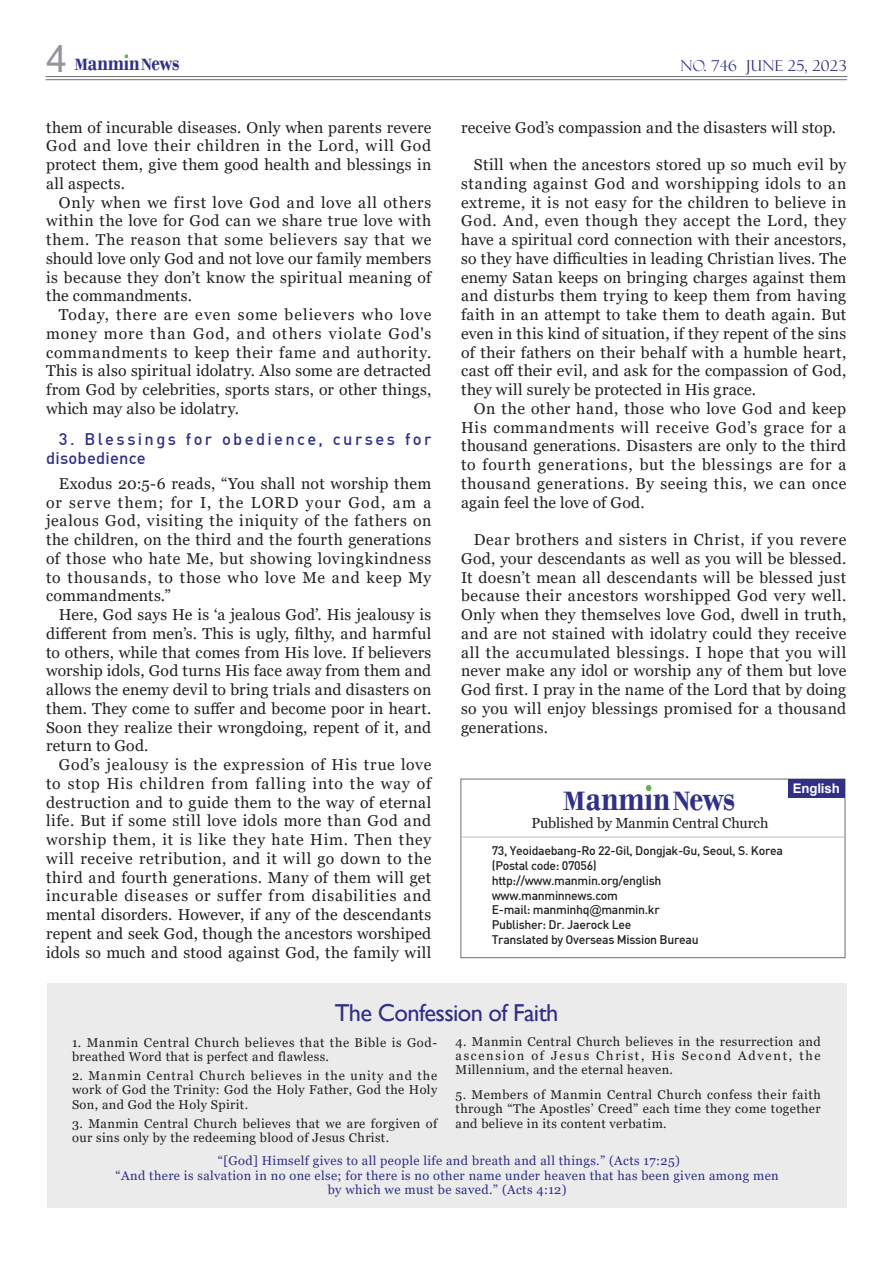
<style>
.page{position:relative;width:893px;height:1263px;background:#fff}
.page>*{position:absolute;margin:0;border:0;box-sizing:border-box;transform-origin:0 0}
.t1{font:700 38.7px "Bodoni";color:#303087;scale:.82 1}
.t2{font:700 27.9px "Bodoni";color:#303087}
.t3{font:24.45px "Gill Sans";letter-spacing:-.025em;color:#303087}
.t4{font:700 23.7px "Bodoni";color:#303087;scale:.82 1}
.t5{font:700 17.1px "Bodoni";color:#303087}
.t6{font:16.5px/18.8px "Dinmed";letter-spacing:.14em;color:#303087}
.t7{font:15.75px/18.8px "Georgia";letter-spacing:.02em;color:#231f20;text-align:justify}
.t8{font:15px "Felix Titling";letter-spacing:.02em;color:#303087}
.t9{font:14.4px "Georgia";letter-spacing:-.01em;color:#231f20}
.t10{font:700 13.2px "Arial";letter-spacing:-.01em;color:#fff}
.t11{font:12.75px/14.2px "Georgia";letter-spacing:.03em;color:#231f20;text-align:justify}
.t12{font:12.75px/14.7px "Georgia";letter-spacing:.03em;color:#303087;text-align:center}
.t13{font:12.75px/14.2px "Georgia";letter-spacing:.05em;color:#231f20}
.t14{font:12.3px/14.9px "Dinmed";letter-spacing:-.025em;color:#231f20}
.s1{font-family:"Arial";font-weight:400;font-size:37.5px;color:#939598}
.s2{font-size:17.1px}
.s3{font-size:27.9px}
.s4{font-family:"Arial"}
</style>
<div class="page">
<hr style="left:46px;top:76px;width:801px;height:1px;background:#6d6e71">
<hr style="left:46px;top:79px;width:801px;height:1px;background:#6d6e71">
<svg style="left:125px;top:54px;width:3px;height:4px"></svg>
<div style="left:460px;top:779px;width:385px;height:179px;border:1px solid #6d6e71"></div>
<hr style="left:460px;top:837px;width:385px;height:1px;background:#bcbdc0">
<div style="left:787px;top:779px;width:57px;height:19px;background:#303087"></div>
<svg style="left:646px;top:785px;width:5px;height:6px"></svg>
<div style="left:47px;top:983px;width:799px;height:225px;background:#ebebec"></div>
<h3 class="t4" style="left:47px;top:48px;width:164px"><span class="s1">4</span> <span class="s2">M</span>anmin ews</h3>
<p class="t5" style="left:141px;top:54px;width:12px">N</p>
<p class="t8" style="left:680px;top:60px;width:168px">NO. 746 JUNE 25, 2023</p>
<p class="t7" style="left:46px;top:119px;width:387px">them of incurable diseases. Only when parents revere God and love their children in the Lord, will God protect them, give them good health and blessings in all aspects.</p>
<p class="t7" style="left:46px;top:194px;width:387px;text-indent:13px">Only when we first love God and love all others within the love for God can we share true love with them. The reason that some believers say that we should love only God and not love our family members is because they don’t know the spiritual meaning of the commandments.</p>
<p class="t7" style="left:46px;top:307px;width:387px;text-indent:13px">Today, there are even some believers who love money more than God, and others violate God's commandments to keep their fame and authority.<br>This is also spiritual idolatry. Also some are detracted from God by celebrities, sports stars, or other things, which may also be idolatry.</p>
<p class="t6" style="left:46px;top:431px;width:387px;text-indent:13px">3. Blessings for obedience, curses for disobedience</p>
<p class="t7" style="left:46px;top:475px;width:387px;text-indent:13px">Exodus 20:5-6 reads, “You shall not worship them or serve them; for I, the LORD your God, am a jealous God, visiting the iniquity of the fathers on the children, on the third and the fourth generations of those who hate Me, but showing lovingkindness to thousands, to those who love Me and keep My commandments.”</p>
<p class="t7" style="left:46px;top:607px;width:387px;text-indent:13px">Here, God says He is ‘a jealous God’. His jealousy is different from men’s. This is ugly, filthy, and harmful to others, while that comes from His love. If believers worship idols, God turns His face away from them and allows the enemy devil to bring trials and disasters on them. They come to suffer and become poor in heart.<br>Soon they realize their wrongdoing, repent of it, and return to God.</p>
<p class="t7" style="left:46px;top:757px;width:387px;text-indent:13px">God’s jealousy is the expression of His true love to stop His children from falling into the way of destruction and to guide them to the way of eternal life. But if some still love idols more than God and worship them, it is like they hate Him. Then they will receive retribution, and it will go down to the third and fourth generations. Many of them will get incurable diseases or suffer from disabilities and mental disorders. However, if any of the descendants repent and seek God, though the ancestors worshiped idols so much and stood against God, the family will</p>
<p class="t7" style="left:461px;top:119px;width:376px">receive God’s compassion and the disasters will stop.</p>
<p class="t7" style="left:461px;top:157px;width:387px;text-indent:13px">Still when the ancestors stored up so much evil by standing against God and worshipping idols to an extreme, it is not easy for the children to believe in God. And, even though they accept the Lord, they have a spiritual cord connection with their ancestors, so they have difficulties in leading Christian lives. The enemy Satan keeps on bringing charges against them and disturbs them trying to keep them from having faith in an attempt to take them to death again. But even in this kind of situation, if they repent of the sins of their fathers on their behalf with a humble heart, cast off their evil, and ask for the compassion of God, they will surely be protected in His grace.</p>
<p class="t7" style="left:461px;top:400px;width:387px;text-indent:13px">On the other hand, those who love God and keep His commandments will receive God’s grace for a thousand generations. Disasters are only to the third to fourth generations, but the blessings are for a thousand generations. By seeing this, we can once again feel the love of God.</p>
<p class="t7" style="left:461px;top:532px;width:387px;text-indent:13px">Dear brothers and sisters in Christ, if you revere God, your descendants as well as you will be blessed.<br>It doesn’t mean all descendants will be blessed just because their ancestors worshipped God very well.<br>Only when they themselves love God, dwell in truth, and are not stained with idolatry could they receive all the accumulated blessings. I hope that you will never make any idol or worship any of them but love God first. I pray in the name of the Lord that by doing so you will enjoy blessings promised for a thousand generations.</p>
<h1 class="t1" style="left:563px;top:774px;width:211px"><span class="s3">M</span>anmin ews</h1>
<h2 class="t2" style="left:672px;top:784px;width:19px">N</h2>
<p class="t9" style="left:531px;top:817px;width:238px">Published by Manmin Central Church</p>
<p class="t14" style="left:491px;top:844px;width:292px">73, Yeoidaebang-Ro 22-Gil, Dongjak-Gu, Seoul, S. Korea (Postal code: 07056)<br>http://www.manmin.org/english www.manminnews.com<br>E-mail: manminhq<span class="s4">@</span>manmin.kr<br>Publisher: Dr. Jaerock Lee<br>Translated by Overseas Mission Bureau</p>
<p class="t10" style="left:792px;top:784px;width:48px">English</p>
<h3 class="t3" style="left:335px;top:998px;width:225px">The Confession of Faith</h3>
<p class="t13" style="left:72px;top:1036px;width:367px">1. Manmin Central Church believes that the Bible is God&shy;breathed Word that is perfect and flawless.</p>
<p class="t11" style="left:72px;top:1069px;width:366px">2. Manmin Central Church believes in the unity and the work of God the Trinity: God the Holy Father, God the Holy Son, and God the Holy Spirit.</p>
<p class="t11" style="left:72px;top:1117px;width:366px">3. Manmin Central Church believes that we are forgiven of our sins only by the redeeming blood of Jesus Christ.</p>
<p class="t11" style="left:455px;top:1035px;width:366px">4. Manmin Central Church believes in the resurrection and ascension of Jesus Christ, His Second Advent, the Millennium, and the eternal heaven.</p>
<p class="t11" style="left:455px;top:1089px;width:367px">5. Members of Manmin Central Church confess their faith through “The Apostles’ Creed” each time they come together and believe in its content verbatim.</p>
<p class="t12" style="left:116px;top:1154px;width:664px">“[God] Himself gives to all people life and breath and all things.” (Acts 17:25)<br>“And there is salvation in no one else; for there is no other name under heaven that has been given among men by which we must be saved.” (Acts 4:12)</p>
</div>
